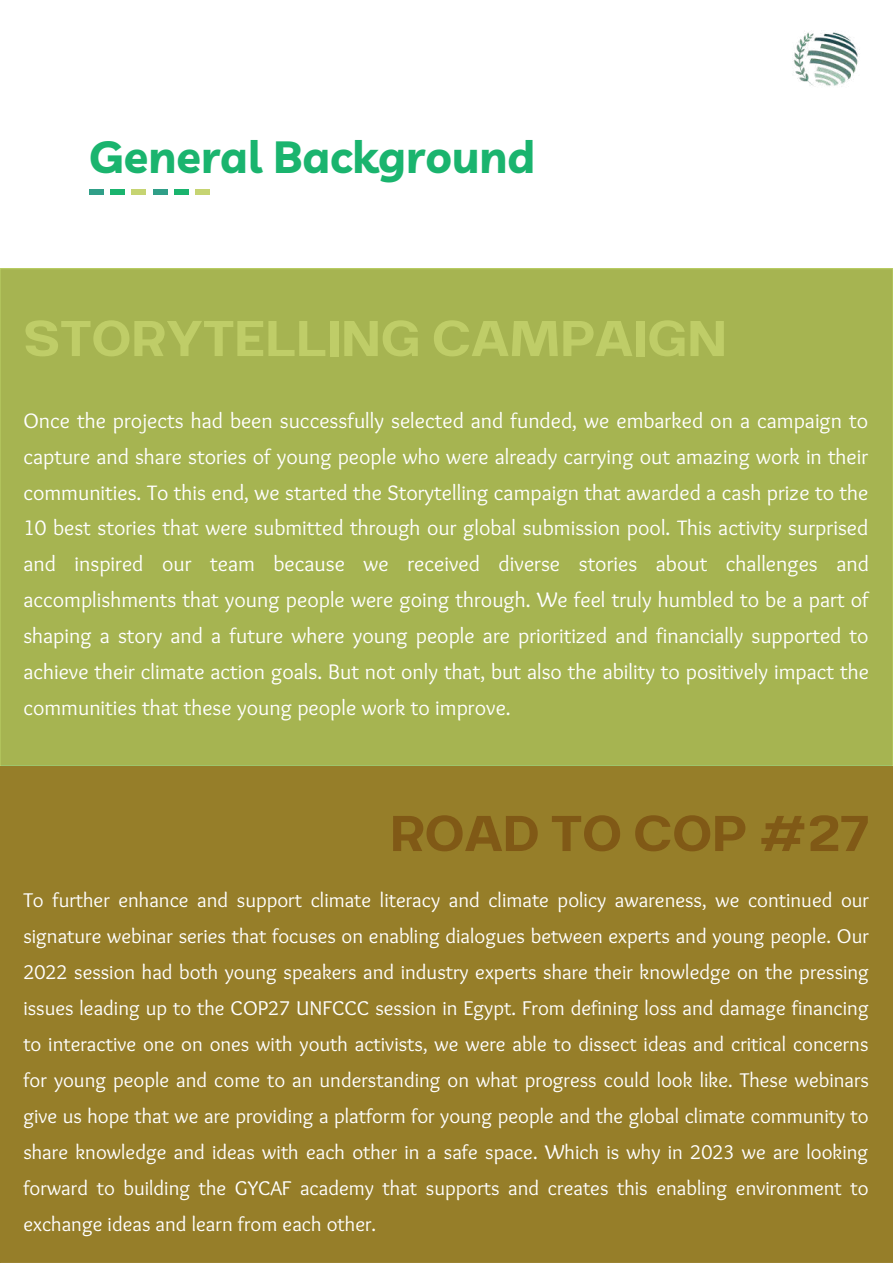
<style>
.page{position:relative;width:893px;height:1264px;background:#fff}
.page>*{position:absolute;margin:0;border:0;box-sizing:border-box;transform-origin:0 0}
.t1{font:60px "Breul Grotesk A";color:#bfcd68}
.t2{font:60px "Breul Grotesk A";color:#805916}
.t3{font:700 45px "Livvic";color:#1ab46e}
.t4{font:21.75px/36px "Sukar Regular";color:#fff;text-align:justify}
.t5{font:20.7px/36px "Sukar Regular";color:#fff;text-align:justify}
</style>
<div class="page">
<div style="left:110px;top:190px;width:15px;height:5px;background:#1ab46e"></div>
<div style="left:89px;top:190px;width:15px;height:5px;background:#309f88"></div>
<div style="left:131px;top:190px;width:15px;height:5px;background:#c6d472"></div>
<div style="left:174px;top:190px;width:14px;height:5px;background:#1ab46e"></div>
<div style="left:153px;top:190px;width:14px;height:5px;background:#309f88"></div>
<div style="left:195px;top:190px;width:14px;height:5px;background:#c6d472"></div>
<div style="left:0;top:765px;width:892px;height:497px;background:#967e29"></div>
<img style="left:793px;top:32px;width:65px;height:54px">
<div style="left:0;top:269px;width:892px;height:496px;background:#a6b451"></div>
<h2 class="t3" style="left:89px;top:128px;width:447px">General Background</h2>
<h1 class="t1" style="left:23px;top:288px;width:705px">STORYTELLING CAMPAIGN</h1>
<p class="t4" style="left:23px;top:404px;width:847px">Once the projects had been successfully selected and funded, we embarked on a campaign to capture and share stories of young people who were already carrying out amazing work in their communities. To this end, we started the Storytelling campaign that awarded a cash prize to the 10 best stories that were submitted through our global submission pool. This activity surprised and inspired our team because we received diverse stories about challenges and accomplishments that young people were going through. We feel truly humbled to be a part of shaping a story and a future where young people are prioritized and financially supported to achieve their climate action goals. But not only that, but also the ability to positively impact the communities that these young people work to improve.</p>
<h1 class="t2" style="left:390px;top:783px;width:481px">ROAD TO COP #27</h1>
<p class="t5" style="left:23px;top:883px;width:847px">To further enhance and support climate literacy and climate policy awareness, we continued our signature webinar series that focuses on enabling dialogues between experts and young people. Our 2022 session had both young speakers and industry experts share their knowledge on the pressing issues leading up to the COP27 UNFCCC session in Egypt. From defining loss and damage financing to interactive one on ones with youth activists, we were able to dissect ideas and critical concerns for young people and come to an understanding on what progress could look like. These webinars give us hope that we are providing a platform for young people and the global climate community to share knowledge and ideas with each other in a safe space. Which is why in 2023 we are looking forward to building the GYCAF academy that supports and creates this enabling environment to exchange ideas and learn from each other.</p>
</div>
